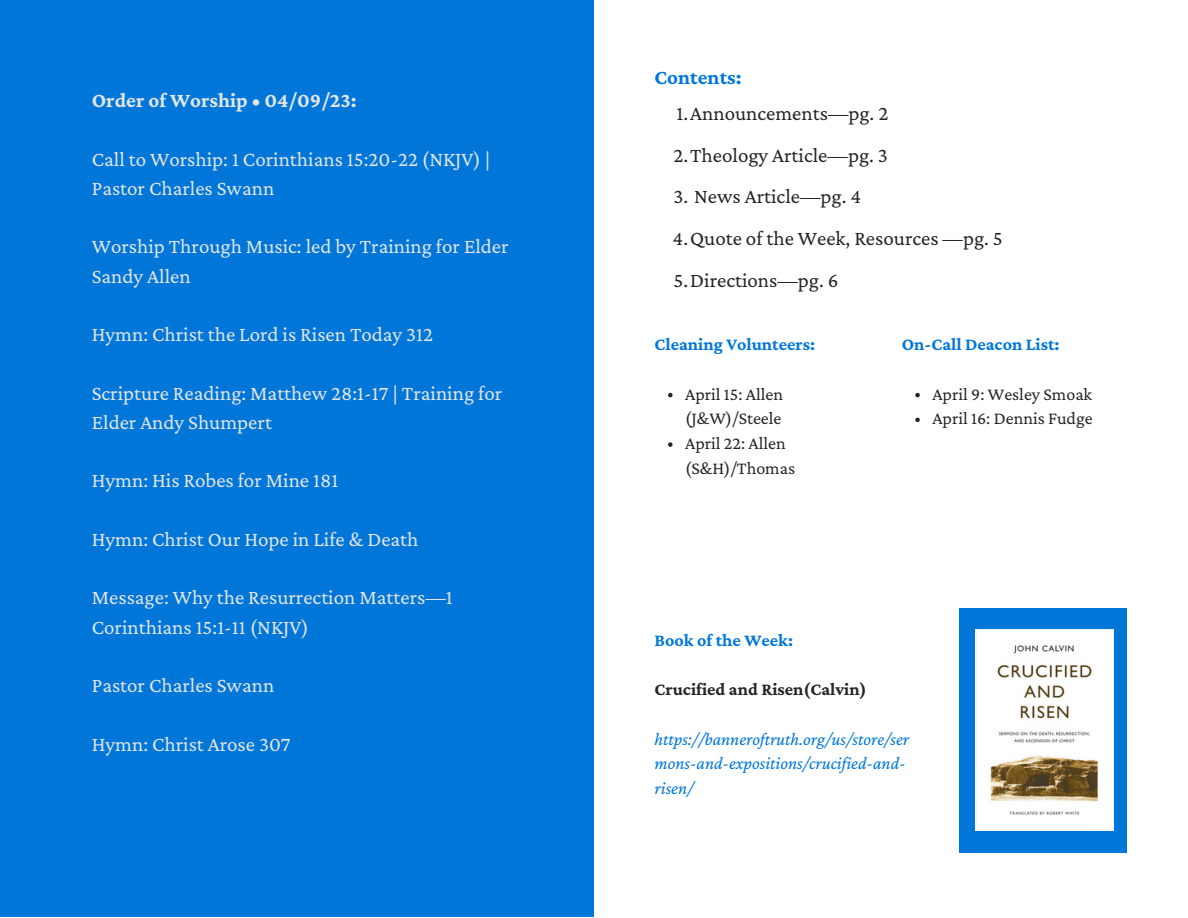
<style>
.page{position:relative;width:1188px;height:918px;background:#fff}
.page>*{position:absolute;margin:0;border:0;box-sizing:border-box;transform-origin:0 0}
.t1{font:21px/29.2px "Crimson Pro";color:#e4e5e6}
.t2{font:21px/41.7px "Crimson Pro";color:#252525}
.t3{font:700 21px "Crimson Pro";color:#e4e5e6}
.t4{font:700 21px "Crimson Pro";color:#0077d8}
.t5{font:18px/24.8px "Crimson Pro";color:#252525}
.t6{font:italic 18px/24.8px "Crimson Pro";color:#0077d8}
.t7{font:700 18px "Crimson Pro";color:#0077d8}
.t8{font:700 18px "Crimson Pro";color:#252525}
</style>
<div class="page">
<div style="left:0;top:0;width:594px;height:917px;background:#0077d8"></div>
<div style="left:959px;top:608px;width:168px;height:244px;background:#0077d8"></div>
<img style="left:976px;top:629px;width:137px;height:202px">
<svg style="left:668px;top:393px;width:5px;height:4px"></svg>
<svg style="left:668px;top:442px;width:5px;height:5px"></svg>
<svg style="left:915px;top:393px;width:5px;height:4px"></svg>
<svg style="left:915px;top:418px;width:5px;height:4px"></svg>
<p class="t3" style="left:92px;top:88px;width:266px">Order of Worship • 04/09/23:</p>
<p class="t1" style="left:92px;top:144px;width:400px">Call to Worship: 1 Corinthians 15:20-22 (NKJV) |<br>Pastor Charles Swann</p>
<p class="t1" style="left:92px;top:232px;width:418px">Worship Through Music: led by Training for Elder<br>Sandy Allen</p>
<p class="t1" style="left:92px;top:319px;width:343px">Hymn: Christ the Lord is Risen Today 312</p>
<p class="t1" style="left:92px;top:378px;width:412px">Scripture Reading: Matthew 28:1-17 | Training for<br>Elder Andy Shumpert</p>
<p class="t1" style="left:92px;top:466px;width:248px">Hymn: His Robes for Mine 181</p>
<p class="t1" style="left:92px;top:524px;width:328px">Hymn: Christ Our Hope in Life &amp; Death</p>
<p class="t1" style="left:92px;top:583px;width:363px">Message: Why the Resurrection Matters—1<br>Corinthians 15:1-11 (NKJV)</p>
<p class="t1" style="left:92px;top:670px;width:184px">Pastor Charles Swann</p>
<p class="t1" style="left:92px;top:729px;width:200px">Hymn: Christ Arose 307</p>
<p class="t4" style="left:655px;top:65px;width:89px">Contents:</p>
<p class="t2" style="left:673px;top:92px;width:217px">1.Announcements—pg. 2<br>2.Theology Article—pg. 3</p>
<p class="t2" style="left:673px;top:175px;width:332px">3. News Article—pg. 4<br>4.Quote of the Week, Resources —pg. 5<br>5.Directions—pg. 6</p>
<p class="t7" style="left:655px;top:334px;width:162px">Cleaning Volunteers:</p>
<p class="t5" style="left:685px;top:381px;width:111px">April 15: Allen (J&amp;W)/Steele<br>April 22: Allen (S&amp;H)/Thomas</p>
<p class="t7" style="left:902px;top:334px;width:159px">On-Call Deacon List:</p>
<p class="t5" style="left:932px;top:381px;width:162px">April 9: Wesley Smoak<br>April 16: Dennis Fudge</p>
<p class="t7" style="left:655px;top:629px;width:140px">Book of the Week:</p>
<p class="t8" style="left:655px;top:679px;width:214px">Crucified and Risen(Calvin)</p>
<p class="t6" style="left:655px;top:726px;width:256px">https://banneroftruth.org/us/store/ser mons-and-expositions/crucified-and&shy;risen/</p>
</div>
